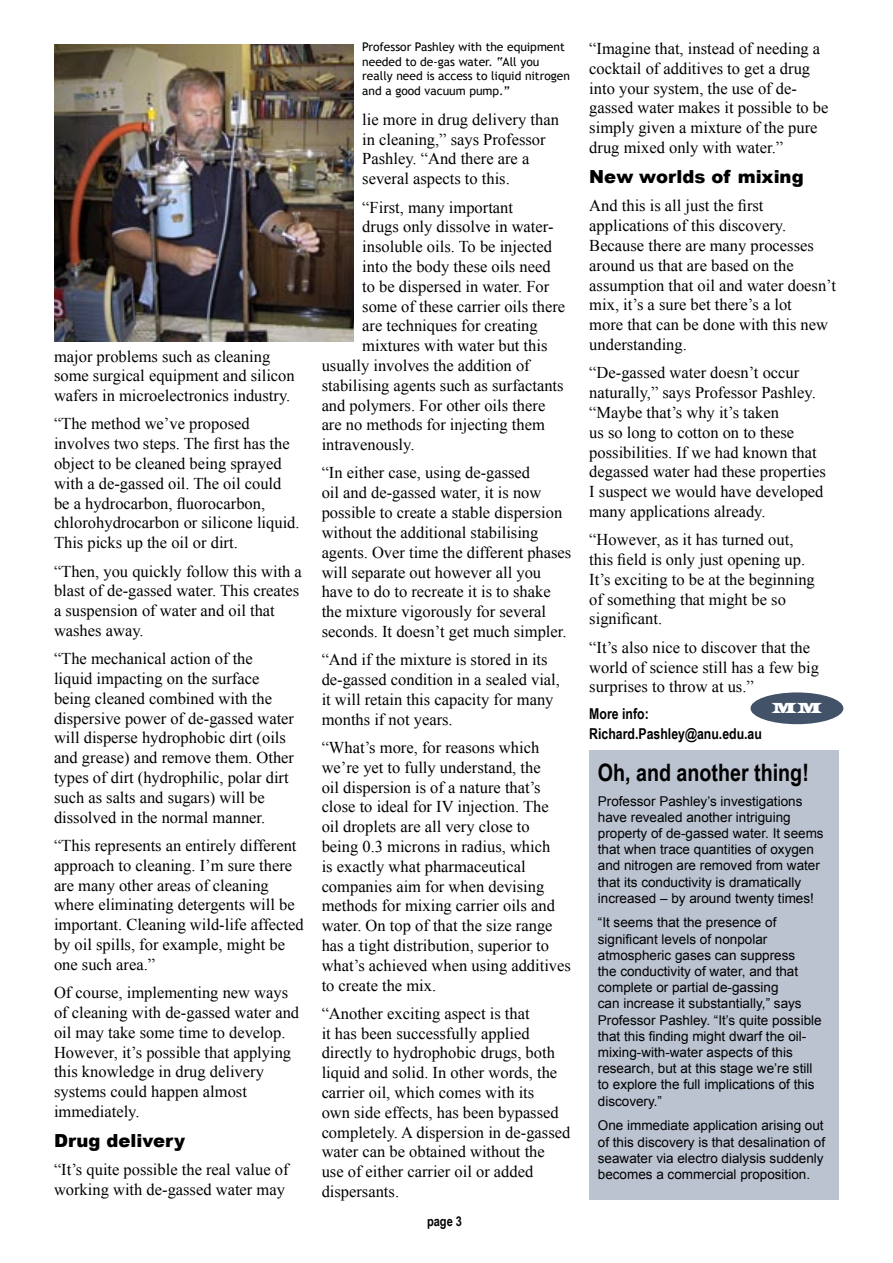
<style>
.page{position:relative;width:893px;height:1263px;background:#fff}
.page>*{position:absolute;margin:0;border:0;box-sizing:border-box;transform-origin:0 0}
.t1{font:700 24px "Arial Narrow";color:#000}
.t2{font:900 18px "Arial";color:#000}
.t3{font:16.5px/19.8px "Times New Roman";color:#000}
.t4{font:700 15px/19.8px "Arial Narrow";color:#000}
.t5{font:15px "Latin Wide";color:#fff}
.t6{font:13.5px/16.2px "Arial";color:#000}
.t7{font:700 13.5px "Arial Narrow";color:#000}
.t8{font:12px/14.4px "Trebuchet MS";color:#000}
</style>
<div class="page">
<div style="left:589px;top:750px;width:250px;height:449px;background:#bbc2d0"></div>
<img style="left:54px;top:45px;width:300px;height:297px">
<div style="left:750px;top:692px;width:93px;height:32px;background:#415269;border-radius:50%"></div>
<p class="t3" style="left:54px;top:346px;width:242px">major problems such as cleaning some surgical equipment and silicon wafers in microelectronics industry.</p>
<p class="t3" style="left:54px;top:414px;width:247px">“The method we’ve proposed involves two steps. The first has the object to be cleaned being sprayed with a de-gassed oil. The oil could be a hydrocarbon, fluorocarbon, chlorohydrocarbon or silicone liquid.<br>This picks up the oil or dirt.</p>
<p class="t3" style="left:54px;top:561px;width:249px">“Then, you quickly follow this with a blast of de-gassed water. This creates a suspension of water and oil that washes away.</p>
<p class="t3" style="left:54px;top:649px;width:242px">“The mechanical action of the liquid impacting on the surface being cleaned combined with the dispersive power of de-gassed water will disperse hydrophobic dirt (oils and grease) and remove them. Other types of dirt (hydrophilic, polar dirt such as salts and sugars) will be dissolved in the normal manner.</p>
<p class="t3" style="left:54px;top:835px;width:251px">“This represents an entirely different approach to cleaning. I’m sure there are many other areas of cleaning where eliminating detergents will be important. Cleaning wild-life affected by oil spills, for example, might be one such area.”</p>
<p class="t3" style="left:54px;top:982px;width:247px">Of course, implementing new ways of cleaning with de-gassed water and oil may take some time to develop.<br>However, it’s possible that applying this knowledge in drug delivery systems could happen almost immediately.</p>
<p class="t2" style="left:54px;top:1127px;width:133px">Drug delivery</p>
<p class="t3" style="left:54px;top:1160px;width:236px">“It’s quite possible the real value of working with de-gassed water may</p>
<p class="t8" style="left:362px;top:40px;width:209px">Professor Pashley with the equipment needed to de-gas water. “All you really need is access to liquid nitrogen and a good vacuum pump.”</p>
<p class="t3" style="left:362px;top:109px;width:198px">lie more in drug delivery than in cleaning,” says Professor<br>Pashley. “And there are a several aspects to this.</p>
<p class="t3" style="left:362px;top:197px;width:152px">“First, many important</p>
<p class="t3" style="left:362px;top:217px;width:193px">drugs only dissolve in water-</p>
<p class="t3" style="left:362px;top:236px;width:191px">insoluble oils. To be injected</p>
<p class="t3" style="left:362px;top:256px;width:190px">into the body these oils need</p>
<p class="t3" style="left:362px;top:276px;width:188px">to be dispersed in water. For</p>
<p class="t3" style="left:362px;top:296px;width:204px">some of these carrier oils there</p>
<p class="t3" style="left:362px;top:316px;width:177px">are techniques for creating</p>
<p class="t3" style="left:362px;top:335px;width:187px">mixtures with water but this</p>
<p class="t3" style="left:322px;top:355px;width:210px">usually involves the addition of</p>
<p class="t3" style="left:322px;top:375px;width:243px">stabilising agents such as surfactants</p>
<p class="t3" style="left:322px;top:395px;width:225px">and polymers. For other oils there</p>
<p class="t3" style="left:322px;top:415px;width:225px">are no methods for injecting them</p>
<p class="t3" style="left:322px;top:434px;width:94px">intravenously.</p>
<p class="t3" style="left:322px;top:463px;width:251px">“In either case, using de-gassed<br>oil and de-gassed water, it is now possible to create a stable dispersion without the additional stabilising agents. Over time the different phases will separate out however all you have to do to recreate it is to shake the mixture vigorously for several seconds. It doesn’t get much simpler.</p>
<p class="t3" style="left:322px;top:649px;width:240px">“And if the mixture is stored in its de-gassed condition in a sealed vial, it will retain this capacity for many months if not years.</p>
<p class="t3" style="left:322px;top:737px;width:251px">“What’s more, for reasons which we’re yet to fully understand, the<br>oil dispersion is of a nature that’s close to ideal for IV injection. The<br>oil droplets are all very close to<br>being 0.3 microns in radius, which<br>is exactly what pharmaceutical companies aim for when devising methods for mixing carrier oils and water. On top of that the size range has a tight distribution, superior to what’s achieved when using additives to create the mix.</p>
<p class="t3" style="left:322px;top:1003px;width:250px">“Another exciting aspect is that<br>it has been successfully applied directly to hydrophobic drugs, both liquid and solid. In other words, the carrier oil, which comes with its<br>own side effects, has been bypassed completely. A dispersion in de-gassed water can be obtained without the use of either carrier oil or added dispersants.</p>
<p class="t7" style="left:427px;top:1211px;width:37px">page 3</p>
<p class="t3" style="left:589px;top:38px;width:241px">“Imagine that, instead of needing a cocktail of additives to get a drug into your system, the use of de&shy;gassed water makes it possible to be simply given a mixture of the pure drug mixed only with water.”</p>
<p class="t2" style="left:589px;top:164px;width:216px">New worlds of mixing</p>
<p class="t3" style="left:589px;top:196px;width:248px">And this is all just the first applications of this discovery.<br>Because there are many processes around us that are based on the assumption that oil and water doesn’t mix, it’s a sure bet there’s a lot<br>more that can be done with this new understanding.</p>
<p class="t3" style="left:589px;top:363px;width:238px">“De-gassed water doesn’t occur naturally,” says Professor Pashley. “Maybe that’s why it’s taken<br>us so long to cotton on to these possibilities. If we had known that degassed water had these properties<br>I suspect we would have developed many applications already.</p>
<p class="t3" style="left:589px;top:530px;width:227px">“However, as it has turned out, this field is only just opening up.<br>It’s exciting to be at the beginning of something that might be so significant.</p>
<p class="t3" style="left:589px;top:637px;width:231px">“It’s also nice to discover that the world of science still has a few big surprises to throw at us.”</p>
<p class="t4" style="left:589px;top:703px;width:174px">More info:<br>Richard.Pashley@anu.edu.au</p>
<p class="t1" style="left:598px;top:754px;width:213px">Oh, and another thing!</p>
<p class="t6" style="left:598px;top:793px;width:227px">Professor Pashley’s investigations have revealed another intriguing property of de-gassed water. It seems that when trace quantities of oxygen and nitrogen are removed from water that its conductivity is dramatically increased – by around twenty times!</p>
<p class="t6" style="left:598px;top:915px;width:225px">“It seems that the presence of significant levels of nonpolar atmospheric gases can suppress<br>the conductivity of water, and that complete or partial de-gassing<br>can increase it substantially,” says Professor Pashley. “It’s quite possible that this finding might dwarf the oil&shy;mixing-with-water aspects of this research, but at this stage we’re still to explore the full implications of this discovery.”</p>
<p class="t6" style="left:598px;top:1118px;width:229px;text-align:justify">One immediate application arising out of this discovery is that desalination of seawater via electro dialysis suddenly becomes a commercial proposition.</p>
<p class="t5" style="left:771px;top:699px;width:53px">MM</p>
</div>
